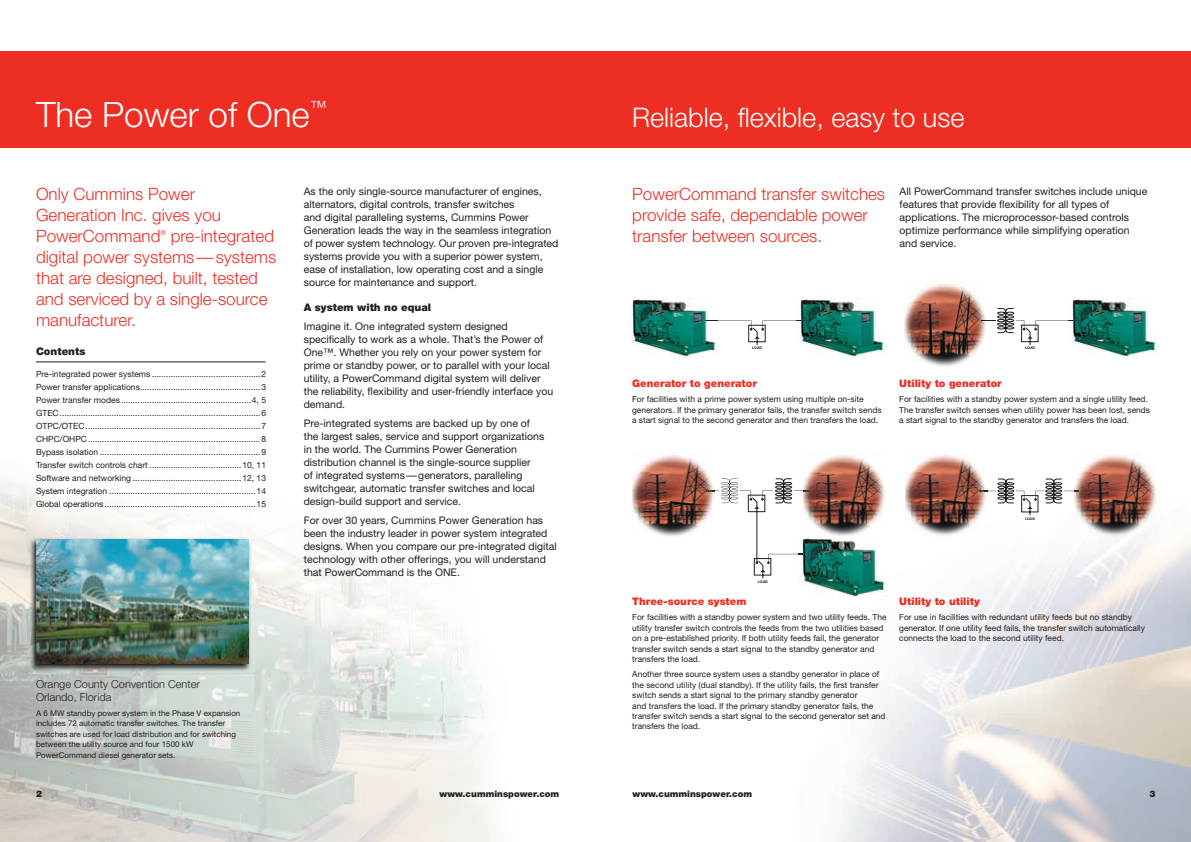
<style>
.page{position:relative;width:1191px;height:842px;background:#fff}
.page>*{position:absolute;margin:0;border:0;box-sizing:border-box;transform-origin:0 0}
.t1{font:300 35px "Helvetica Neue";color:#fff}
.t2{font:300 27px "Helvetica Neue";color:#fff}
.t3{font:300 17px/21px "Helvetica Neue";color:#ee2e22}
.t4{font:300 11px/13px "Helvetica Neue";color:#231f20}
.t5{font:10.5px/13px "Helvetica Neue";color:#231f20}
.t6{font:900 10.5px "Helvetica Neue";color:#231f20}
.t7{font:900 10.4px "Helvetica Neue";color:#ee2e22}
.t8{font:900 9px "Helvetica Neue";color:#231f20}
.t9{font:8.5px/13px "Helvetica Neue";color:#231f20;text-align:justify}
.t10{font:8.4px/10.4px "Helvetica Neue";color:#231f20}
.t11{font:8px/10.5px "Helvetica Neue";color:#231f20}
.t12{font:300 7px "Helvetica Neue";color:#ee2e22}
.t13{font:700 3.6px "Helvetica Neue";color:#231f20}
</style>
<div class="page">
<img style="left:839px;top:536px;width:352px;height:306px">
<img style="left:0;top:481px;width:496px;height:361px">
<div style="left:0;top:52px;width:1191px;height:96px;background:#ee2e22"></div>
<hr style="left:36px;top:361px;width:230px;height:1px;background:#231f20">
<img style="left:1089px;top:298px;width:68px;height:59px">
<img style="left:800px;top:298px;width:85px;height:60px">
<img style="left:629px;top:298px;width:88px;height:60px">
<svg style="left:697px;top:320px;width:119px;height:25px"></svg>
<img style="left:905px;top:455px;width:77px;height:81px">
<img style="left:1076px;top:455px;width:80px;height:81px">
<svg style="left:978px;top:479px;width:100px;height:37px"></svg>
<img style="left:29px;top:537px;width:225px;height:138px">
<img style="left:37px;top:539px;width:212px;height:125px">
<img style="left:798px;top:537px;width:89px;height:60px">
<img style="left:631px;top:455px;width:81px;height:82px">
<img style="left:904px;top:284px;width:185px;height:83px">
<img style="left:805px;top:455px;width:81px;height:83px">
<svg style="left:704px;top:479px;width:115px;height:100px"></svg>
<h1 class="t1" style="left:36px;top:93px;width:292px">The Power of One<sup>™</sup></h1>
<h3 class="t3" style="left:36px;top:183px;width:186px">Only Cummins Power<br>Generation Inc. gives you<br>PowerCommand</h3>
<h3 class="t3" style="left:36px;top:225px;width:242px;text-indent:135px">pre-integrated digital power systems — systems that are designed, built, tested and serviced by a single-source manufacturer.</h3>
<p class="t12" style="left:160px;top:229px;width:7px">®</p>
<p class="t6" style="left:36px;top:345px;width:51px">Contents</p>
<p class="t9" style="left:36px;top:368px;width:232px">Pre-integrated power systems ..............................................2<br>Power transfer applications ...................................................3<br>Power transfer modes .......................................................4, 5<br>GTEC .....................................................................................6<br>OTPC/OTEC ..........................................................................7<br>CHPC/OHPC .........................................................................8<br>Bypass isolation ....................................................................9<br>Transfer switch controls chart .......................................10, 11<br>Software and networking ..............................................12, 13<br>System integration ..............................................................14<br>Global operations ................................................................15</p>
<p class="t5" style="left:304px;top:185px;width:256px">As the only single-source manufacturer of engines, alternators, digital controls, transfer switches<br>and digital paralleling systems, Cummins Power Generation leads the way in the seamless integration of power system technology. Our proven pre-integrated systems provide you with a superior power system, ease of installation, low operating cost and a single source for maintenance and support.</p>
<p class="t6" style="left:304px;top:301px;width:129px">A system with no equal</p>
<p class="t5" style="left:304px;top:320px;width:251px">Imagine it. One integrated system designed specifically to work as a whole. That’s the Power of One™. Whether you rely on your power system for prime or standby power, or to parallel with your local utility, a PowerCommand digital system will deliver the reliability, flexibility and user-friendly interface you demand.</p>
<p class="t5" style="left:304px;top:417px;width:242px">Pre-integrated systems are backed up by one of the largest sales, service and support organizations in the world. The Cummins Power Generation distribution channel is the single-source supplier<br>of integrated systems — generators, paralleling switchgear, automatic transfer switches and local design-build support and service.</p>
<p class="t5" style="left:304px;top:514px;width:254px">For over 30 years, Cummins Power Generation has been the industry leader in power system integrated designs. When you compare our pre-integrated digital technology with other offerings, you will understand that PowerCommand is the ONE.</p>
<p class="t4" style="left:36px;top:677px;width:165px">Orange County Convention Center<br>Orlando, Florida</p>
<p class="t11" style="left:36px;top:707px;width:206px">A 6 MW standby power system in the Phase V expansion includes 72 automatic transfer switches. The transfer switches are used for load distribution and for switching between the utility source and four 1500 kW PowerCommand diesel generator sets.</p>
<h2 class="t2" style="left:632px;top:101px;width:334px">Reliable, flexible, easy to use</h2>
<h3 class="t3" style="left:632px;top:183px;width:254px">PowerCommand transfer switches provide safe, dependable power transfer between sources.</h3>
<p class="t5" style="left:899px;top:185px;width:249px">All PowerCommand transfer switches include unique features that provide flexibility for all types of applications. The microprocessor-based controls optimize performance while simplifying operation and service.</p>
<p class="t13" style="left:752px;top:346px;width:12px">LOAD</p>
<p class="t7" style="left:632px;top:377px;width:126px">Generator to generator</p>
<p class="t10" style="left:632px;top:394px;width:251px">For facilities with a prime power system using multiple on-site generators. If the primary generator fails, the transfer switch sends a start signal to the second generator and then transfers the load.</p>
<p class="t13" style="left:1025px;top:346px;width:12px">LOAD</p>
<p class="t7" style="left:899px;top:377px;width:104px">Utility to generator</p>
<p class="t10" style="left:899px;top:394px;width:252px">For facilities with a standby power system and a single utility feed.<br>The transfer switch senses when utility power has been lost, sends a start signal to the standby generator and transfers the load.</p>
<p class="t13" style="left:1025px;top:516px;width:12px">LOAD</p>
<p class="t13" style="left:757px;top:579px;width:12px">LOAD</p>
<p class="t7" style="left:632px;top:595px;width:116px">Three-source system</p>
<p class="t10" style="left:632px;top:612px;width:256px">For facilities with a standby power system and two utility feeds. The utility transfer switch controls the feeds from the two utilities based on a pre-established priority. If both utility feeds fail, the generator transfer switch sends a start signal to the standby generator and transfers the load.</p>
<p class="t10" style="left:632px;top:669px;width:255px">Another three source system uses a standby generator in place of the second utility (dual standby). If the utility fails, the first transfer switch sends a start signal to the primary standby generator<br>and transfers the load. If the primary standby generator fails, the transfer switch sends a start signal to the second generator set and transfers the load.</p>
<p class="t7" style="left:899px;top:595px;width:82px">Utility to utility</p>
<p class="t10" style="left:899px;top:612px;width:247px">For use in facilities with redundant utility feeds but no standby generator. If one utility feed fails, the transfer switch automatically connects the load to the second utility feed.</p>
<p class="t8" style="left:36px;top:788px;width:8px">2</p>
<p class="t8" style="left:439px;top:788px;width:121px">www.cumminspower.com</p>
<p class="t8" style="left:632px;top:788px;width:121px">www.cumminspower.com</p>
<p class="t8" style="left:1149px;top:788px;width:8px">3</p>
</div>
